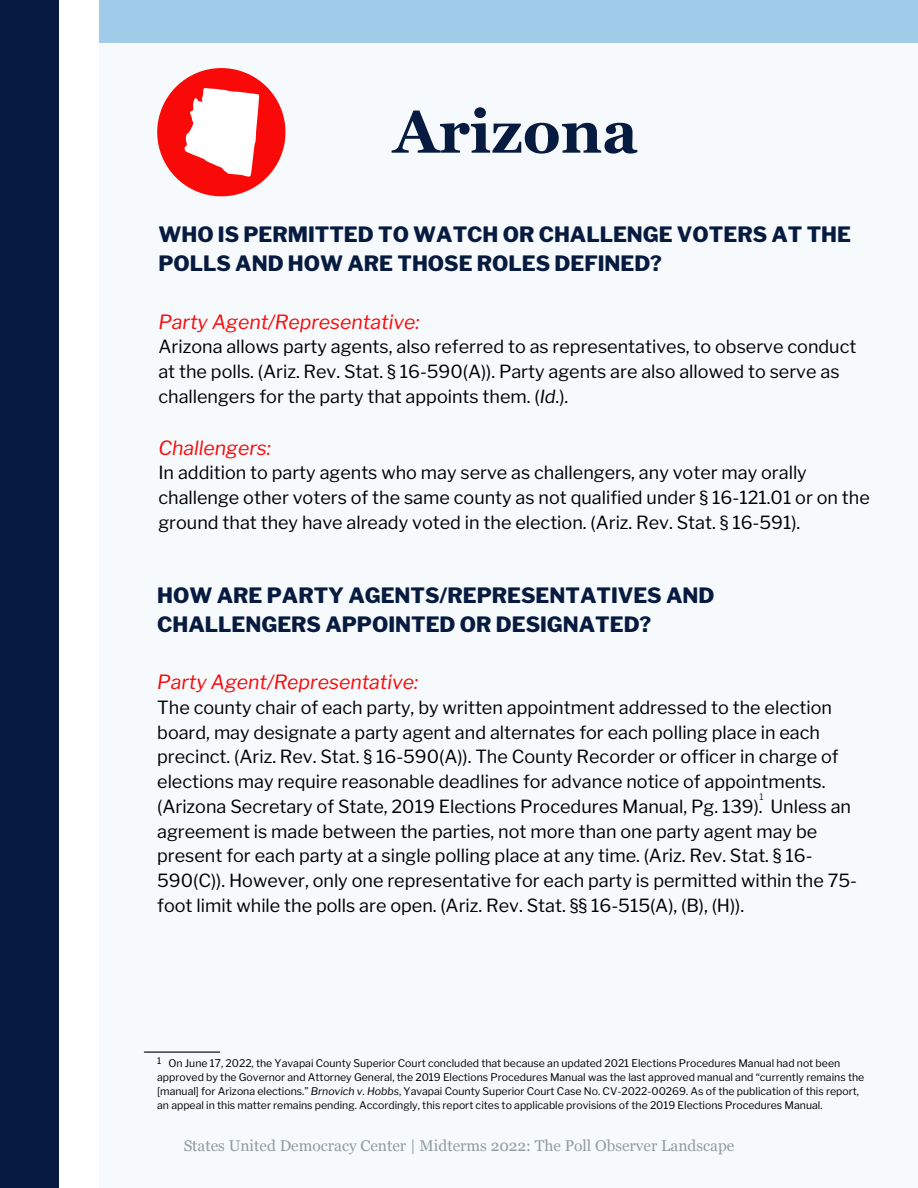
<style>
.page{position:relative;width:918px;height:1188px;background:#fff}
.page>*{position:absolute;margin:0;border:0;box-sizing:border-box;transform-origin:0 0}
.t1{font:700 60px "Georgia";color:#071b40}
.t2{font:800 21px/29.2px "Libre Franklin";color:#071b40}
.t3{font:italic 19.5px "Libre Franklin";color:#f90a09}
.t4{font:18px/24.8px "Libre Franklin";color:#000}
.t5{font:15.45px "Georgia";color:#2a3a47}
.t6{font:10.5px/14px "Libre Franklin";color:#000}
.t7{font:9px "Libre Franklin";color:#000}
.t8{font:300 9px "Libre Franklin";color:#000}
.s1{font-style:italic}
</style>
<div class="page">
<div style="left:0;top:0;width:58px;height:1188px;background:#071b40"></div>
<div style="left:99px;top:0;width:819px;height:1188px;background:#f6fafc"></div>
<div style="left:99px;top:0;width:819px;height:43px;background:#a1cce9"></div>
<svg style="left:157px;top:68px;width:128px;height:128px"></svg>
<hr style="left:144px;top:1052px;width:76px;height:1px;background:#000">
<h1 class="t1" style="left:393px;top:98px;width:246px">Arizona</h1>
<p class="t2" style="left:158px;top:220px;width:694px">WHO IS PERMITTED TO WATCH OR CHALLENGE VOTERS AT THE<br>POLLS AND HOW ARE THOSE ROLES DEFINED?</p>
<p class="t3" style="left:158px;top:310px;width:263px">Party Agent/Representative:</p>
<p class="t4" style="left:158px;top:334px;width:700px">Arizona allows party agents, also referred to as representatives, to observe conduct at the polls. (Ariz. Rev. Stat. § 16-590(A)). Party agents are also allowed to serve as challengers for the party that appoints them. (<span class="s1">Id</span>.).</p>
<p class="t3" style="left:158px;top:436px;width:114px">Challengers:</p>
<p class="t4" style="left:158px;top:460px;width:713px">In addition to party agents who may serve as challengers, any voter may orally challenge other voters of the same county as not qualified under § 16-121.01 or on the ground that they have already voted in the election. (Ariz. Rev. Stat. § 16-591).</p>
<p class="t2" style="left:157px;top:580px;width:559px">HOW ARE PARTY AGENTS/REPRESENTATIVES AND<br>CHALLENGERS APPOINTED OR DESIGNATED?</p>
<p class="t3" style="left:157px;top:670px;width:263px">Party Agent/Representative:</p>
<p class="t4" style="left:157px;top:695px;width:701px">The county chair of each party, by written appointment addressed to the election board, may designate a party agent and alternates for each polling place in each precinct. (Ariz. Rev. Stat. § 16-590(A)). The County Recorder or officer in charge of elections may require reasonable deadlines for advance notice of appointments. (Arizona Secretary of State, 2019 Elections Procedures Manual, Pg. 139). Unless an agreement is made between the parties, not more than one party agent may be present for each party at a single polling place at any time. (Ariz. Rev. Stat. § 16- 590(C)). However, only one representative for each party is permitted within the 75- foot limit while the polls are open. (Ariz. Rev. Stat. §§ 16-515(A), (B), (H)).</p>
<p class="t8" style="left:759px;top:791px;width:6px">1</p>
<p class="t7" style="left:157px;top:1055px;width:6px">1</p>
<p class="t6" style="left:157px;top:1056px;width:709px;text-indent:11px">On June 17, 2022, the Yavapai County Superior Court concluded that because an updated 2021 Elections Procedures Manual had not been approved by the Governor and Attorney General, the 2019 Elections Procedures Manual was the last approved manual and “currently remains the [manual] for Arizona elections.” <span class="s1">Brnovich v. Hobbs</span>, Yavapai County Superior Court Case No. CV-2022-00269. As of the publication of this report, an appeal in this matter remains pending. Accordingly, this report cites to applicable provisions of the 2019 Elections Procedures Manual.</p>
<p class="t5" style="left:184px;top:1137px;width:552px">States United Democracy Center | Midterms 2022: The Poll Observer Landscape</p>
</div>
